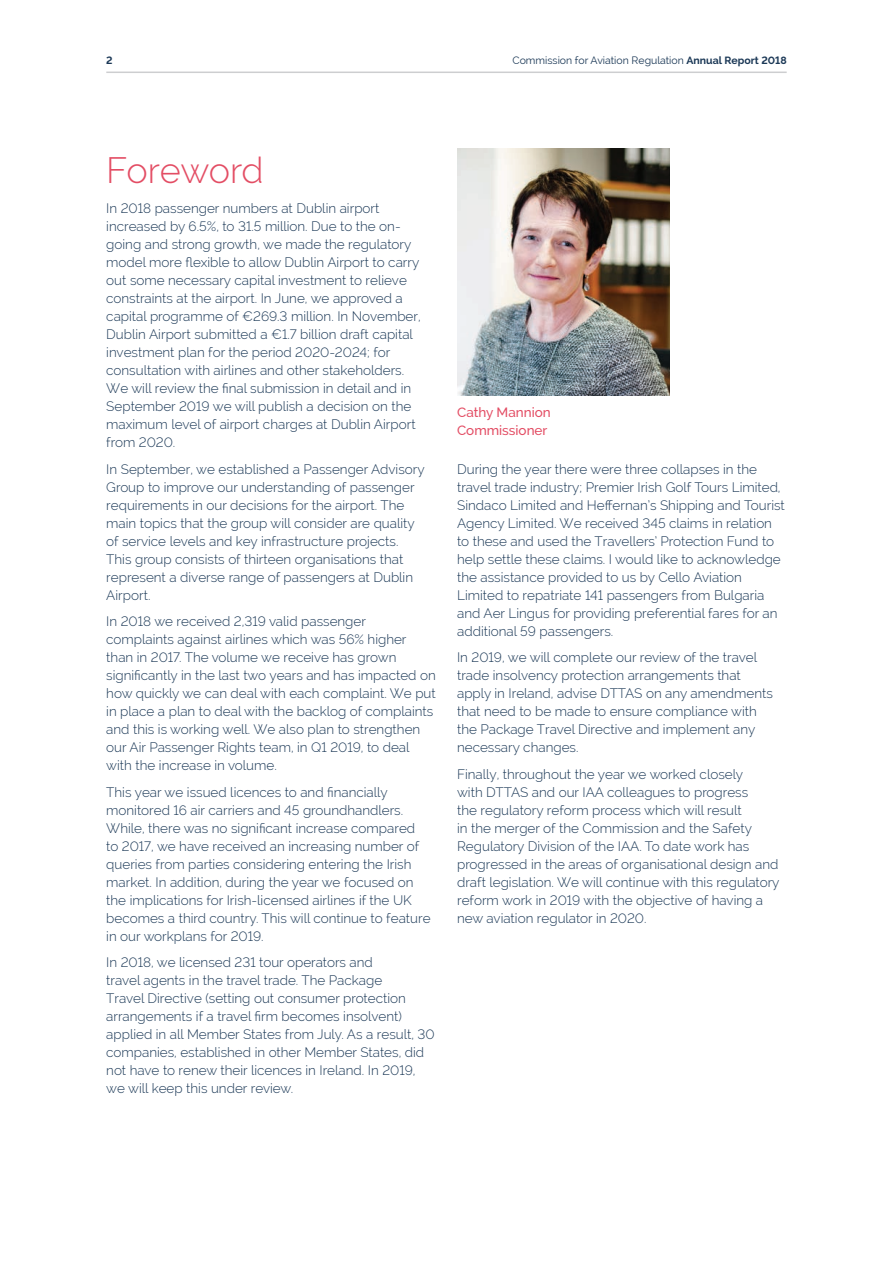
<style>
.page{position:relative;width:893px;height:1263px;background:#fff}
.page>*{position:absolute;margin:0;border:0;box-sizing:border-box;transform-origin:0 0}
.t1{font:300 36px "Raleway";letter-spacing:-.015em;color:#e34d64}
.t2{font:300 13.5px/18px "Raleway";color:#1c3957}
.t3{font:500 13.5px/18px "Raleway";color:#e34d64}
.t4{font:10.5px "Raleway";color:#1c3957}
.t5{font:700 10.5px "Raleway";color:#1c3957}
.s1{font-weight:700}
</style>
<div class="page">
<hr style="left:106px;top:72px;width:681px;height:1px;background:#cdced0">
<img style="left:457px;top:149px;width:213px;height:246px">
<p class="t5" style="left:106px;top:55px;width:8px">2</p>
<p class="t4" style="left:512px;top:54px;width:276px">Commission for Aviation Regulation <span class="s1">Annual Report 2018</span></p>
<h1 class="t1" style="left:106px;top:149px;width:159px">Foreword</h1>
<p class="t2" style="left:106px;top:200px;width:316px">In 2018 passenger numbers at Dublin airport increased by 6.5%, to 31.5 million. Due to the on&shy;going and strong growth, we made the regulatory model more flexible to allow Dublin Airport to carry out some necessary capital investment to relieve constraints at the airport. In June, we approved a capital programme of €269.3 million. In November, Dublin Airport submitted a €1.7 billion draft capital investment plan for the period 2020-2024; for consultation with airlines and other stakeholders.<br>We will review the final submission in detail and in September 2019 we will publish a decision on the maximum level of airport charges at Dublin Airport from 2020.</p>
<p class="t2" style="left:106px;top:460px;width:320px">In September, we established a Passenger Advisory Group to improve our understanding of passenger requirements in our decisions for the airport. The main topics that the group will consider are quality of service levels and key infrastructure projects.<br>This group consists of thirteen organisations that represent a diverse range of passengers at Dublin Airport.</p>
<p class="t2" style="left:106px;top:613px;width:331px">In 2018 we received 2,319 valid passenger complaints against airlines which was 56% higher than in 2017. The volume we receive has grown significantly in the last two years and has impacted on how quickly we can deal with each complaint. We put in place a plan to deal with the backlog of complaints and this is working well. We also plan to strengthen our Air Passenger Rights team, in Q1 2019, to deal with the increase in volume.</p>
<p class="t2" style="left:106px;top:783px;width:326px">This year we issued licences to and financially monitored 16 air carriers and 45 groundhandlers.<br>While, there was no significant increase compared to 2017, we have received an increasing number of queries from parties considering entering the Irish market. In addition, during the year we focused on the implications for Irish-licensed airlines if the UK becomes a third country. This will continue to feature in our workplans for 2019.</p>
<p class="t2" style="left:106px;top:953px;width:330px">In 2018, we licensed 231 tour operators and<br>travel agents in the travel trade. The Package<br>Travel Directive (setting out consumer protection arrangements if a travel firm becomes insolvent) applied in all Member States from July. As a result, 30 companies, established in other Member States, did not have to renew their licences in Ireland. In 2019, we will keep this under review.</p>
<p class="t3" style="left:457px;top:403px;width:95px">Cathy Mannion<br>Commissioner</p>
<p class="t2" style="left:457px;top:460px;width:329px">During the year there were three collapses in the travel trade industry; Premier Irish Golf Tours Limited, Sindaco Limited and Heffernan’s Shipping and Tourist Agency Limited. We received 345 claims in relation to these and used the Travellers’ Protection Fund to help settle these claims. I would like to acknowledge the assistance provided to us by Cello Aviation Limited to repatriate 141 passengers from Bulgaria and Aer Lingus for providing preferential fares for an additional 59 passengers.</p>
<p class="t2" style="left:457px;top:648px;width:317px">In 2019, we will complete our review of the travel trade insolvency protection arrangements that apply in Ireland, advise DTTAS on any amendments that need to be made to ensure compliance with the Package Travel Directive and implement any necessary changes.</p>
<p class="t2" style="left:457px;top:765px;width:324px">Finally, throughout the year we worked closely<br>with DTTAS and our IAA colleagues to progress<br>the regulatory reform process which will result<br>in the merger of the Commission and the Safety Regulatory Division of the IAA. To date work has progressed in the areas of organisational design and draft legislation. We will continue with this regulatory reform work in 2019 with the objective of having a new aviation regulator in 2020.</p>
</div>
